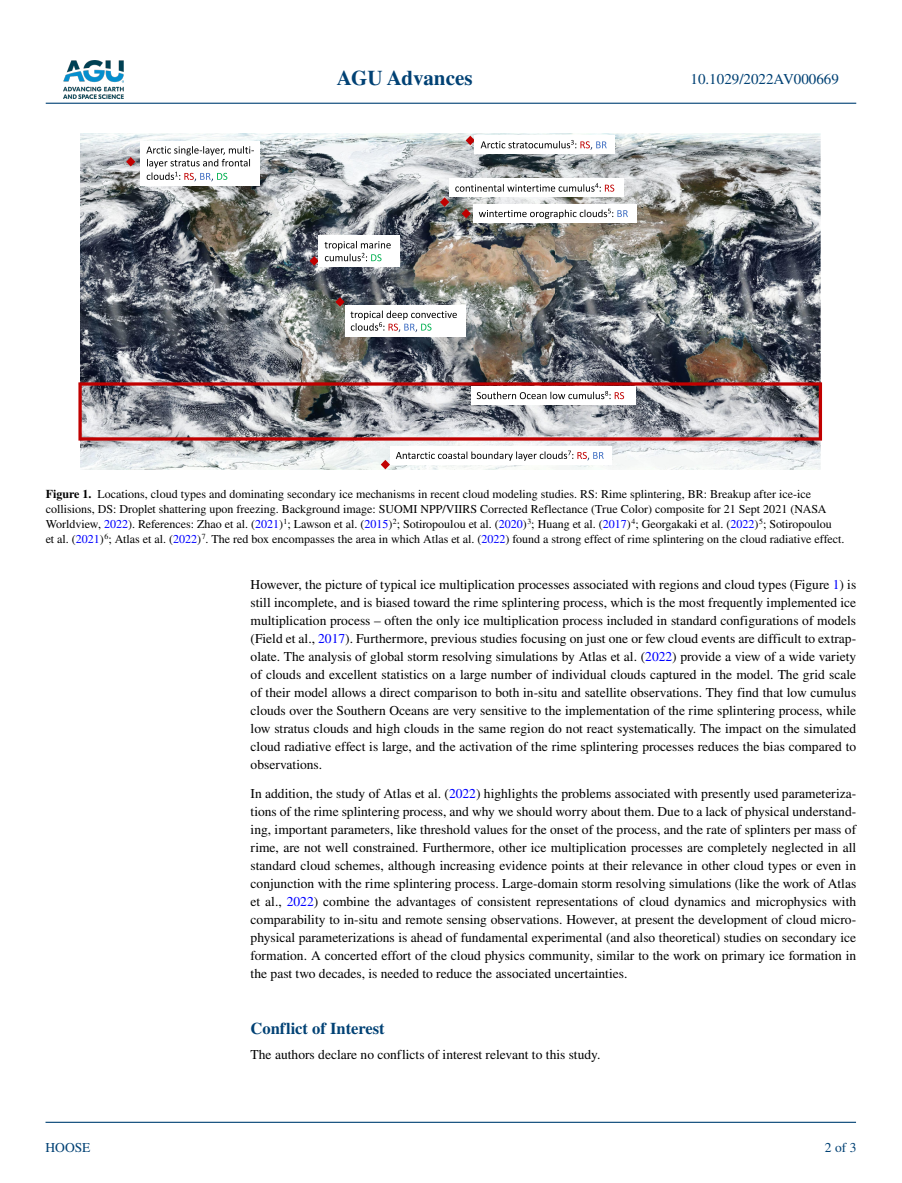
<style>
.page{position:relative;width:902px;height:1183px;background:#fff}
.page>*{position:absolute;margin:0;border:0;box-sizing:border-box;transform-origin:0 0}
.t1{font:700 21px "STIX";color:#004174}
.t2{font:700 16.5px "STIX";color:#004174}
.t3{font:15px "STIX";color:#004174}
.t4{font:13.5px/18px "STIX";color:#000;text-align:justify}
.t5{font:13.5px "STIX";color:#004174}
.t6{font:12px/15px "STIX";color:#000}
.s1{font-weight:700}
.s2{color:#00f}
</style>
<div class="page">
<img style="left:63px;top:60px;width:60px;height:39px">
<hr style="left:46px;top:103px;width:810px;height:1px;background:#004174">
<hr style="left:45px;top:1121px;width:810px;height:1px;background:#004174">
<img style="left:80px;top:133px;width:740px;height:336px">
<svg style="left:78px;top:382px;width:744px;height:58px;background:#a28f94"></svg>
<div style="left:475px;top:135px;width:140px;height:19px;background:#fff"></div>
<svg style="left:465px;top:136px;width:141px;height:14px"></svg>
<svg style="left:461px;top:209px;width:10px;height:9px"></svg>
<div style="left:473px;top:204px;width:163px;height:19px;background:#fff"></div>
<svg style="left:478px;top:209px;width:149px;height:10px"></svg>
<div style="left:471px;top:386px;width:164px;height:18px;background:#fff"></div>
<svg style="left:476px;top:391px;width:148px;height:8px"></svg>
<svg style="left:440px;top:197px;width:9px;height:10px"></svg>
<div style="left:449px;top:178px;width:174px;height:19px;background:#fff"></div>
<svg style="left:455px;top:183px;width:159px;height:9px"></svg>
<div style="left:390px;top:445px;width:221px;height:19px;background:#fff"></div>
<svg style="left:396px;top:450px;width:207px;height:10px"></svg>
<svg style="left:380px;top:459px;width:10px;height:10px"></svg>
<svg style="left:126px;top:157px;width:9px;height:9px"></svg>
<div style="left:141px;top:141px;width:119px;height:45px;background:#fff"></div>
<svg style="left:146px;top:146px;width:108px;height:35px"></svg>
<div style="left:319px;top:235px;width:81px;height:32px;background:#fff"></div>
<svg style="left:309px;top:241px;width:81px;height:24px"></svg>
<svg style="left:335px;top:297px;width:9px;height:9px"></svg>
<div style="left:345px;top:305px;width:120px;height:31px;background:#fff"></div>
<svg style="left:350px;top:310px;width:107px;height:22px"></svg>
<h1 class="t1" style="left:337px;top:66px;width:137px">AGU Advances</h1>
<p class="t3" style="left:690px;top:69px;width:150px">10.1029/2022AV000669</p>
<p class="t6" style="left:46px;top:487px;width:800px"><span class="s1">Figure 1.</span> Locations, cloud types and dominating secondary ice mechanisms in recent cloud modeling studies. RS: Rime splintering, BR: Breakup after ice-ice collisions, DS: Droplet shattering upon freezing. Background image: SUOMI NPP/VIIRS Corrected Reflectance (True Color) composite for 21 Sept 2021 (NASA Worldview, <span class="s2">2022</span>). References: Zhao et al. (<span class="s2">2021</span>)<sup>1</sup>; Lawson et al. (<span class="s2">2015</span>)<sup>2</sup>; Sotiropoulou et al. (<span class="s2">2020</span>)<sup>3</sup>; Huang et al. (<span class="s2">2017</span>)<sup>4</sup>; Georgakaki et al. (<span class="s2">2022</span>)<sup>5</sup>; Sotiropoulou<br>et al. (<span class="s2">2021</span>)<sup>6</sup>; Atlas et al. (<span class="s2">2022</span>)<sup>7</sup>. The red box encompasses the area in which Atlas et al. (<span class="s2">2022</span>) found a strong effect of rime splintering on the cloud radiative effect.</p>
<p class="t4" style="left:250px;top:576px;width:607px">However, the picture of typical ice multiplication processes associated with regions and cloud types (Figure <span class="s2">1</span>) is still incomplete, and is biased toward the rime splintering process, which is the most frequently implemented ice multiplication process – often the only ice multiplication process included in standard configurations of models (Field et al., <span class="s2">2017</span>). Furthermore, previous studies focusing on just one or few cloud events are difficult to extrap&shy;olate. The analysis of global storm resolving simulations by Atlas et al. (<span class="s2">2022</span>) provide a view of a wide variety of clouds and excellent statistics on a large number of individual clouds captured in the model. The grid scale of their model allows a direct comparison to both in-situ and satellite observations. They find that low cumulus clouds over the Southern Oceans are very sensitive to the implementation of the rime splintering process, while low stratus clouds and high clouds in the same region do not react systematically. The impact on the simulated cloud radiative effect is large, and the activation of the rime splintering processes reduces the bias compared to observations.</p>
<p class="t4" style="left:250px;top:785px;width:607px">In addition, the study of Atlas et al. (<span class="s2">2022</span>) highlights the problems associated with presently used parameteriza&shy;tions of the rime splintering process, and why we should worry about them. Due to a lack of physical understand&shy;ing, important parameters, like threshold values for the onset of the process, and the rate of splinters per mass of rime, are not well constrained. Furthermore, other ice multiplication processes are completely neglected in all standard cloud schemes, although increasing evidence points at their relevance in other cloud types or even in conjunction with the rime splintering process. Large-domain storm resolving simulations (like the work of Atlas et al., <span class="s2">2022</span>) combine the advantages of consistent representations of cloud dynamics and microphysics with comparability to in-situ and remote sensing observations. However, at present the development of cloud micro&shy;physical parameterizations is ahead of fundamental experimental (and also theoretical) studies on secondary ice formation. A concerted effort of the cloud physics community, similar to the work on primary ice formation in the past two decades, is needed to reduce the associated uncertainties.</p>
<p class="t5" style="left:45px;top:1138px;width:46px">HOOSE</p>
<p class="t2" style="left:250px;top:1017px;width:136px">Conflict of Interest</p>
<p class="t4" style="left:250px;top:1045px;width:351px">The authors declare no conflicts of interest relevant to this study.</p>
<p class="t5" style="left:824px;top:1138px;width:33px">2 of 3</p>
</div>
